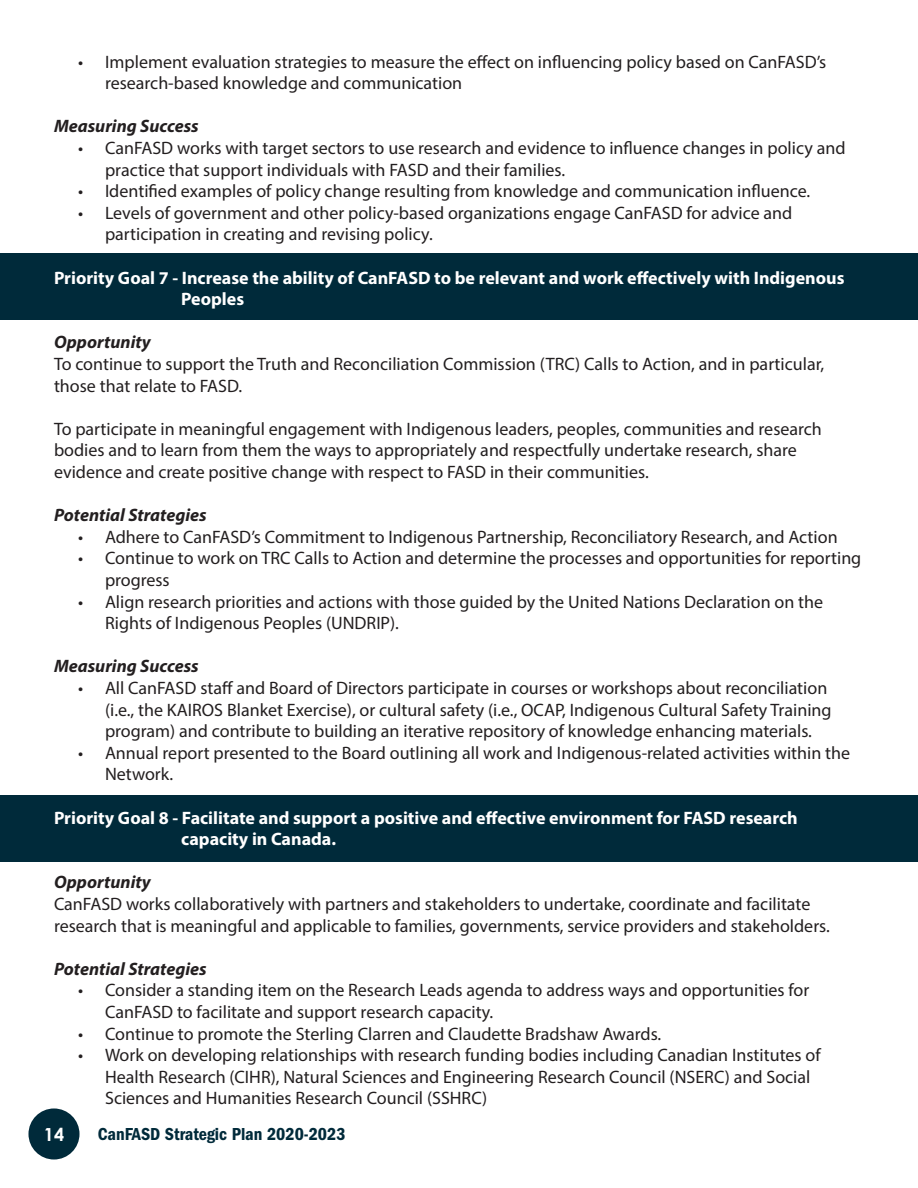
<style>
.page{position:relative;width:918px;height:1188px;background:#fff}
.page>*{position:absolute;margin:0;border:0;box-sizing:border-box;transform-origin:0 0}
.t1{font:18px/21.6px "Myriad Pro";color:#231f20}
.t2{font:700 18px "Myriad Pro";color:#fff}
.t3{font:italic 700 18px "Myriad Pro";color:#231f20}
.t4{font:18px "Franklin Gothic LT Pro Cn Dm";color:#002a3a}
.t5{font:700 18px "Century Gothic Pro";color:#fff}
</style>
<div class="page">
<div style="left:28px;top:1108px;width:52px;height:52px;background:#002a3a;border-radius:50%"></div>
<div style="left:0;top:254px;width:918px;height:66px;background:#002a3a"></div>
<div style="left:0;top:796px;width:918px;height:66px;background:#002a3a"></div>
<p class="t1" style="left:105px;top:50px;width:723px;text-indent:-27px">• Implement evaluation strategies to measure the effect on influencing policy based on CanFASD’s research-based knowledge and communication</p>
<p class="t3" style="left:54px;top:115px;width:146px">Measuring Success</p>
<p class="t1" style="left:105px;top:137px;width:742px;text-indent:-27px">• CanFASD works with target sectors to use research and evidence to influence changes in policy and practice that support individuals with FASD and their families.</p>
<p class="t1" style="left:78px;top:180px;width:734px">• Identified examples of policy change resulting from knowledge and communication influence.</p>
<p class="t1" style="left:105px;top:202px;width:689px;text-indent:-27px">• Levels of government and other policy-based organizations engage CanFASD for advice and participation in creating and revising policy.</p>
<p class="t2" style="left:54px;top:266px;width:792px">Priority Goal 7 - Increase the ability of CanFASD to be relevant and work effectively with Indigenous</p>
<p class="t2" style="left:181px;top:287px;width:64px">Peoples</p>
<p class="t3" style="left:54px;top:331px;width:98px">Opportunity</p>
<p class="t1" style="left:54px;top:353px;width:772px">To continue to support the Truth and Reconciliation Commission (TRC) Calls to Action, and in particular, those that relate to FASD.</p>
<p class="t1" style="left:54px;top:418px;width:769px">To participate in meaningful engagement with Indigenous leaders, peoples, communities and research bodies and to learn from them the ways to appropriately and respectfully undertake research, share evidence and create positive change with respect to FASD in their communities.</p>
<p class="t3" style="left:54px;top:503px;width:154px">Potential Strategies</p>
<p class="t1" style="left:78px;top:526px;width:761px">• Adhere to CanFASD’s Commitment to Indigenous Partnership, Reconciliatory Research, and Action</p>
<p class="t1" style="left:105px;top:547px;width:758px;text-indent:-27px">• Continue to work on TRC Calls to Action and determine the processes and opportunities for reporting progress</p>
<p class="t1" style="left:105px;top:590px;width:720px;text-indent:-27px">• Align research priorities and actions with those guided by the United Nations Declaration on the<br>Rights of Indigenous Peoples (UNDRIP).</p>
<p class="t3" style="left:54px;top:655px;width:146px">Measuring Success</p>
<p class="t1" style="left:105px;top:677px;width:728px;text-indent:-27px">• All CanFASD staff and Board of Directors participate in courses or workshops about reconciliation (i.e., the KAIROS Blanket Exercise), or cultural safety (i.e., OCAP, Indigenous Cultural Safety Training program) and contribute to building an iterative repository of knowledge enhancing materials.</p>
<p class="t1" style="left:105px;top:742px;width:747px;text-indent:-27px">• Annual report presented to the Board outlining all work and Indigenous-related activities within the<br>Network.</p>
<p class="t2" style="left:54px;top:806px;width:745px">Priority Goal 8 - Facilitate and support a positive and effective environment for FASD research</p>
<p class="t2" style="left:181px;top:827px;width:156px">capacity in Canada.</p>
<p class="t3" style="left:54px;top:871px;width:98px">Opportunity</p>
<p class="t1" style="left:54px;top:893px;width:777px">CanFASD works collaboratively with partners and stakeholders to undertake, coordinate and facilitate research that is meaningful and applicable to families, governments, service providers and stakeholders.</p>
<p class="t3" style="left:54px;top:957px;width:154px">Potential Strategies</p>
<p class="t1" style="left:105px;top:979px;width:706px;text-indent:-27px">• Consider a standing item on the Research Leads agenda to address ways and opportunities for<br>CanFASD to facilitate and support research capacity.</p>
<p class="t1" style="left:78px;top:1022px;width:585px">• Continue to promote the Sterling Clarren and Claudette Bradshaw Awards.</p>
<p class="t1" style="left:105px;top:1044px;width:717px;text-indent:-27px">• Work on developing relationships with research funding bodies including Canadian Institutes of<br>Health Research (CIHR), Natural Sciences and Engineering Research Council (NSERC) and Social<br>Sciences and Humanities Research Council (SSHRC)</p>
<p class="t5" style="left:44px;top:1123px;width:22px">14</p>
<p class="t4" style="left:98px;top:1124px;width:249px">CanFASD Strategic Plan 2020-2023</p>
</div>
